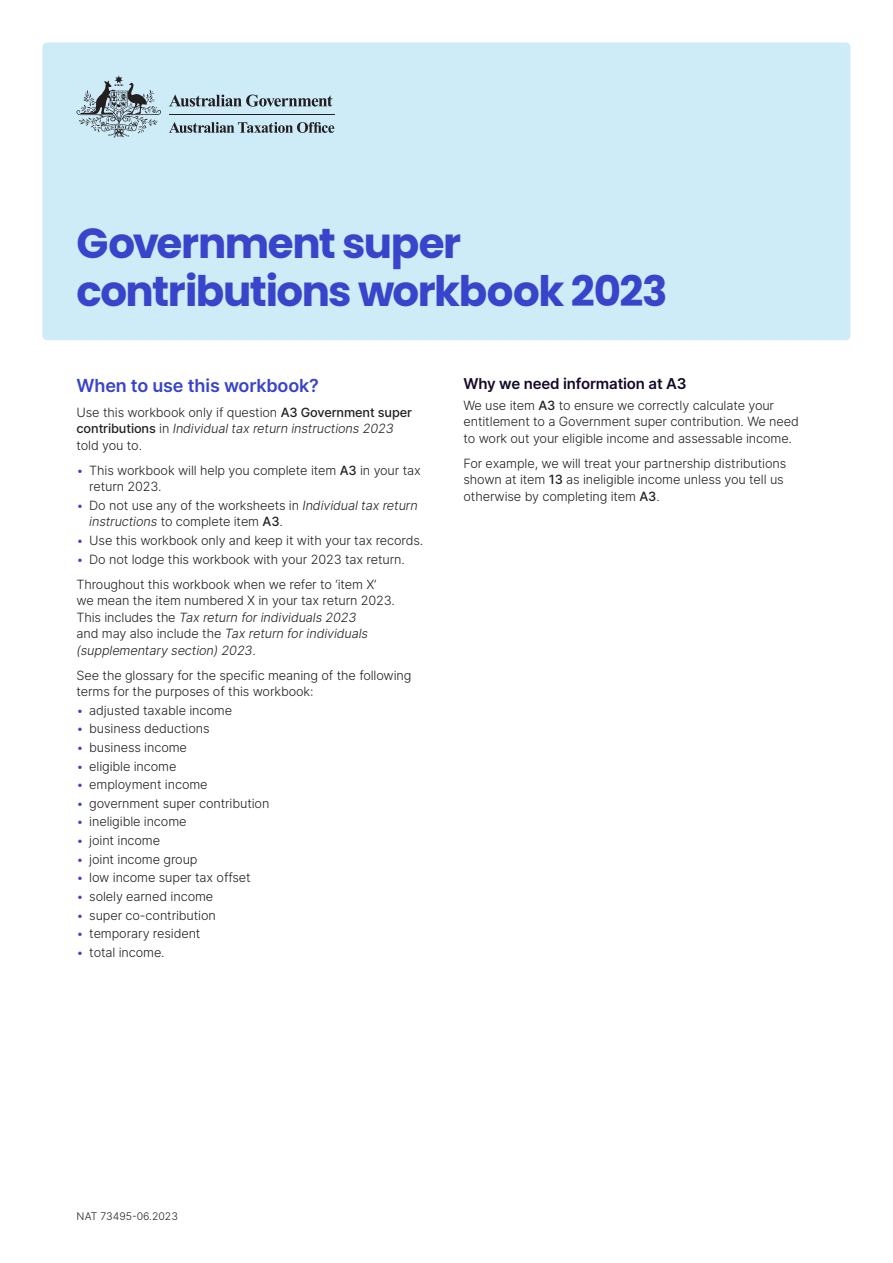
<style>
.page{position:relative;width:893px;height:1263px;background:#fff}
.page>*{position:absolute;margin:0;border:0;box-sizing:border-box;transform-origin:0 0}
.h1_-_cover{font:700 42px/48px "Poppins";letter-spacing:-.035em;color:#3844ca}
.h3__export_as_h2{font:600 18px "Inter";letter-spacing:-.01em;color:#3844ca}
.h4__export_as_h3{font:600 15px "Inter";letter-spacing:-.01em;color:#150925}
.body{font:300 12.75px/16.5px "Inter";letter-spacing:-.01em;color:#231f20}
.body_-_0_5mm_below{font:300 12.75px/16.5px "Inter";letter-spacing:-.01em;color:#231f20}
.NAT_number{font:300 10.5px "Inter";color:#231f20}
.s1{font-weight:500}
.s2{font-style:italic}
.s3{color:#3844ca}
</style>
<div class="page">
<div style="left:43px;top:43px;width:807px;height:297px;background:#ceebf8;border-radius:4px"></div>
<svg style="left:169px;top:95px;width:163px;height:12px"></svg>
<svg style="left:77px;top:75px;width:84px;height:63px"></svg>
<hr style="left:169px;top:114px;width:166px;height:1px;background:#231f20">
<svg style="left:169px;top:122px;width:165px;height:11px"></svg>
<h1 class="h1_-_cover" style="left:77px;top:220px;width:592px">Government super contributions workbook 2023</h1>
<h2 class="h3__export_as_h2" style="left:77px;top:372px;width:244px">When to use this workbook?</h2>
<p class="body" style="left:77px;top:404px;width:337px">Use this workbook only if question <span class="s1">A3 Government super contributions</span> in <span class="s2">Individual tax return instructions 2023 </span>told you to.</p>
<p class="body" style="left:89px;top:462px;width:333px;text-indent:-13px"><span class="s3">•</span> This workbook will help you complete item <span class="s1">A3</span> in your tax return 2023.</p>
<p class="body" style="left:89px;top:497px;width:330px;text-indent:-13px"><span class="s3">•</span> Do not use any of the worksheets in <span class="s2">Individual tax return instructions</span> to complete item <span class="s1">A3</span>.</p>
<p class="body" style="left:77px;top:532px;width:348px"><span class="s3">•</span> Use this workbook only and keep it with your tax records.</p>
<p class="body" style="left:77px;top:550px;width:330px"><span class="s3">•</span> Do not lodge this workbook with your 2023 tax return.</p>
<p class="body" style="left:77px;top:575px;width:320px">Throughout this workbook when we refer to ‘item X’ we mean the item numbered X in your tax return 2023.<br>This includes the <span class="s2">Tax return for individuals 2023<br></span>and may also include the <span class="s2">Tax return for individuals (supplementary section) 2023</span>.</p>
<p class="body_-_0_5mm_below" style="left:77px;top:666px;width:336px">See the glossary for the specific meaning of the following terms for the purposes of this workbook:</p>
<p class="body" style="left:77px;top:702px;width:157px"><span class="s3">•</span> adjusted taxable income</p>
<p class="body" style="left:77px;top:720px;width:135px"><span class="s3">•</span> business deductions</p>
<p class="body" style="left:77px;top:739px;width:112px"><span class="s3">•</span> business income</p>
<p class="body" style="left:77px;top:757px;width:101px"><span class="s3">•</span> eligible income</p>
<p class="body" style="left:77px;top:776px;width:133px"><span class="s3">•</span> employment income</p>
<p class="body" style="left:77px;top:795px;width:194px"><span class="s3">•</span> government super contribution</p>
<p class="body" style="left:77px;top:813px;width:112px"><span class="s3">•</span> ineligible income</p>
<p class="body" style="left:77px;top:832px;width:85px"><span class="s3">•</span> joint income</p>
<p class="body" style="left:77px;top:851px;width:123px"><span class="s3">•</span> joint income group</p>
<p class="body" style="left:77px;top:869px;width:176px"><span class="s3">•</span> low income super tax offset</p>
<p class="body" style="left:77px;top:888px;width:138px"><span class="s3">•</span> solely earned income</p>
<p class="body" style="left:77px;top:906px;width:141px"><span class="s3">•</span> super co-contribution</p>
<p class="body" style="left:77px;top:925px;width:125px"><span class="s3">•</span> temporary resident</p>
<p class="body" style="left:77px;top:944px;width:90px"><span class="s3">•</span> total income.</p>
<h3 class="h4__export_as_h3" style="left:463px;top:372px;width:225px">Why we need information at A3</h3>
<p class="body" style="left:463px;top:396px;width:337px">We use item <span class="s1">A3</span> to ensure we correctly calculate your entitlement to a Government super contribution. We need to work out your eligible income and assessable income.</p>
<p class="body" style="left:463px;top:454px;width:324px">For example, we will treat your partnership distributions shown at item <span class="s1">13</span> as ineligible income unless you tell us otherwise by completing item <span class="s1">A3</span>.</p>
<p class="NAT_number" style="left:77px;top:1209px;width:103px">NAT 73495-06.2023</p>
</div>
